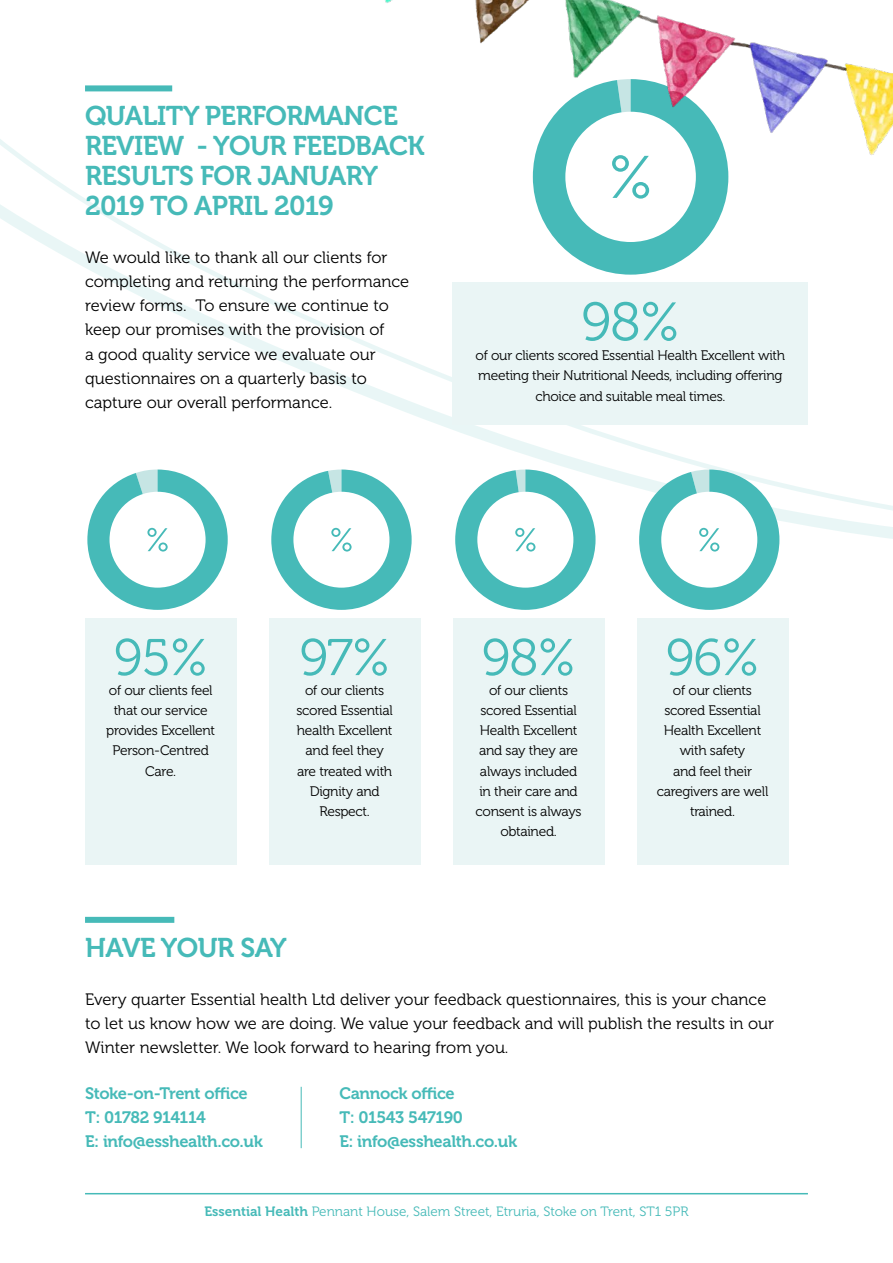
<style>
.page{position:relative;width:893px;height:1263px;background:#fff}
.page>*{position:absolute;margin:0;border:0;box-sizing:border-box;transform-origin:0 0}
.t1{font:54px "Museo 300";color:#46bab8}
.t2{font:51.45px "Museo 300";letter-spacing:-.025em;color:#46bab8}
.t3{font:27px/30px "Museo 700";letter-spacing:-.02em;color:#46bab8}
.t4{font:16.5px/24px "Museo 300";color:#000}
.t5{font:16.5px/24px "Museo 700";letter-spacing:-.02em;color:#46bab8}
.t6{font:13.8px/20.1px "Museo 300";letter-spacing:-.02em;color:#000;text-align:center}
.t7{font:13.5px "Museo 300";color:#46bab8}
.s1{font-family:"Museo 700"}
</style>
<div class="page">
<svg style="left:0;top:85px;width:893px;height:453px"></svg>
<div style="left:85px;top:917px;width:89px;height:6px;background:#46bab8"></div>
<hr style="left:85px;top:1193px;width:723px;height:1px;background:#46bab8">
<div style="left:85px;top:85px;width:87px;height:6px;background:#46bab8"></div>
<svg style="left:87px;top:469px;width:141px;height:141px"></svg>
<div style="left:85px;top:619px;width:151px;height:246px;background:#eaf5f5"></div>
<svg style="left:533px;top:216px;width:195px;height:59px"></svg>
<div style="left:453px;top:282px;width:355px;height:143px;background:#eaf5f5"></div>
<svg style="left:271px;top:469px;width:141px;height:141px"></svg>
<div style="left:269px;top:619px;width:151px;height:246px;background:#eaf5f5"></div>
<svg style="left:455px;top:469px;width:140px;height:141px"></svg>
<div style="left:453px;top:619px;width:151px;height:246px;background:#eaf5f5"></div>
<svg style="left:639px;top:469px;width:140px;height:141px"></svg>
<div style="left:637px;top:619px;width:151px;height:246px;background:#eaf5f5"></div>
<img style="left:253px;top:0;width:640px;height:216px">
<hr style="left:301px;top:1087px;width:1px;height:61px;background:#46bab8">
<h3 class="t3" style="left:85px;top:101px;width:341px">QUALITY PERFORMANCE<br>REVIEW - YOUR FEEDBACK<br>RESULTS FOR JANUARY<br>2019 TO APRIL 2019</h3>
<p class="t4" style="left:85px;top:246px;width:326px">We would like to thank all our clients for completing and returning the performance review forms. To ensure we continue to keep our promises with the provision of<br>a good quality service we evaluate our questionnaires on a quarterly basis to capture our overall performance.</p>
<h1 class="t1" style="left:581px;top:293px;width:100px">98%</h1>
<p class="t6" style="left:476px;top:346px;width:311px">of our clients scored Essential Health Excellent with meeting their Nutritional Needs, including offering choice and suitable meal times.</p>
<h2 class="t2" style="left:114px;top:630px;width:96px">95%</h2>
<p class="t6" style="left:106px;top:681px;width:111px">of our clients feel that our service provides Excellent<br>Person-Centred<br>Care.</p>
<h2 class="t2" style="left:299px;top:630px;width:92px">97%</h2>
<p class="t6" style="left:296px;top:681px;width:98px">of our clients scored Essential health Excellent and feel they are treated with<br>Dignity and<br>Respect.</p>
<h2 class="t2" style="left:482px;top:630px;width:96px">98%</h2>
<p class="t6" style="left:475px;top:681px;width:108px">of our clients scored Essential<br>Health Excellent and say they are always included in their care and consent is always obtained.</p>
<h2 class="t2" style="left:666px;top:630px;width:95px">96%</h2>
<p class="t6" style="left:657px;top:681px;width:113px">of our clients scored Essential<br>Health Excellent with safety<br>and feel their caregivers are well trained.</p>
<h3 class="t3" style="left:85px;top:933px;width:203px">HAVE YOUR SAY</h3>
<p class="t4" style="left:85px;top:987px;width:691px">Every quarter Essential health Ltd deliver your feedback questionnaires, this is your chance to let us know how we are doing. We value your feedback and will publish the results in our<br>Winter newsletter. We look forward to hearing from you.</p>
<p class="t5" style="left:85px;top:1082px;width:179px">Stoke-on-Trent office<br>T: 01782 914114<br>E: info@esshealth.co.uk</p>
<p class="t5" style="left:339px;top:1082px;width:179px">Cannock office<br>T: 01543 547190<br>E: info@esshealth.co.uk</p>
<p class="t7" style="left:204px;top:1204px;width:486px"><span class="s1">Essential Health</span> Pennant House, Salem Street, Etruria, Stoke on Trent, ST1 5PR</p>
</div>
